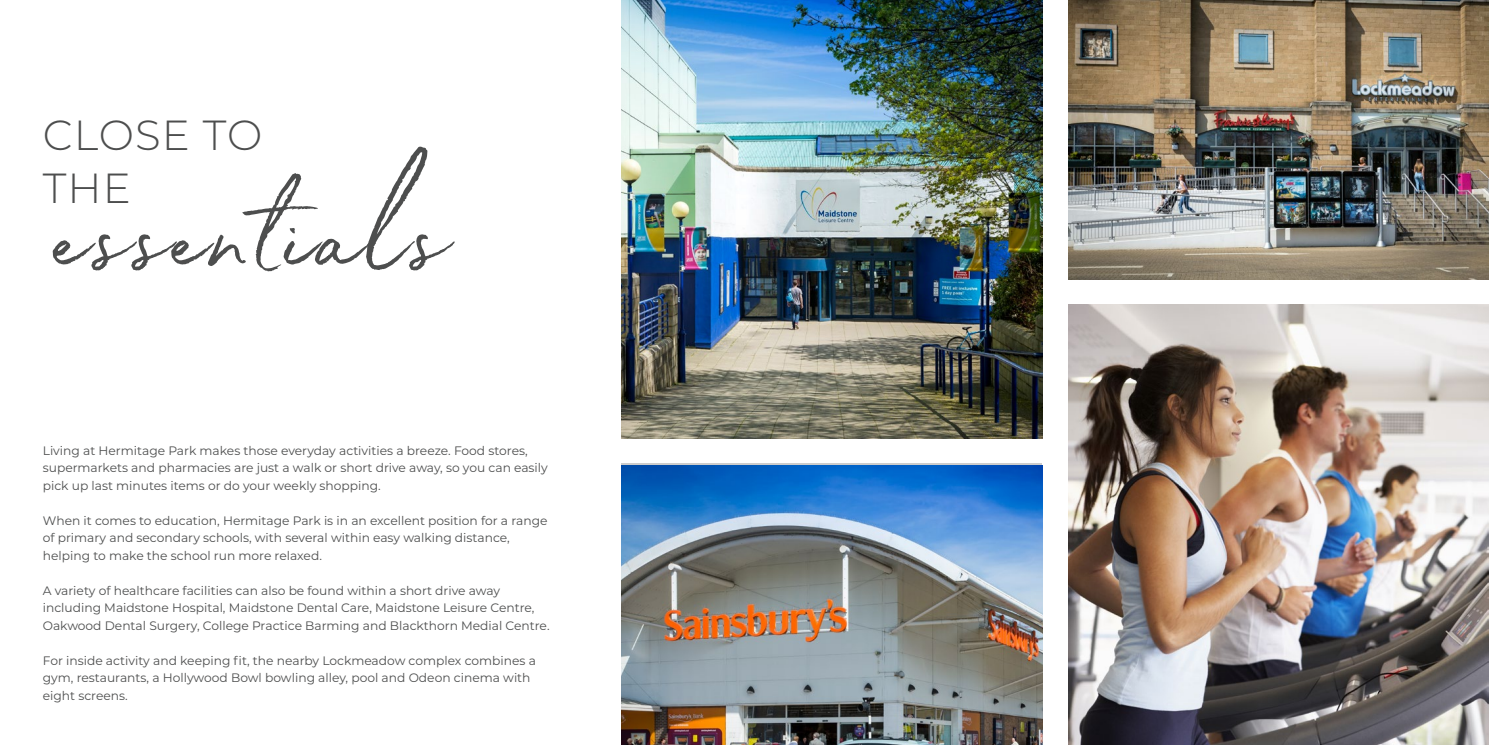
<style>
.page{position:relative;width:1489px;height:745px;background:#fff}
.page>*{position:absolute;margin:0;border:0;box-sizing:border-box;transform-origin:0 0}
.t1{font:140px "White Oleander";letter-spacing:.025em;color:#4d4e4e}
.t2{font:300 42px/52.5px "Montserrat";letter-spacing:.025em;color:#4d4e4e}
.t3{font:12.25px/17.5px "Montserrat";color:#4d4e4e}
</style>
<div class="page">
<img style="left:1068px;top:0;width:420px;height:279px">
<img style="left:621px;top:464px;width:421px;height:280px">
<img style="left:1068px;top:304px;width:420px;height:440px">
<img style="left:621px;top:0;width:421px;height:438px">
<h2 class="t2" style="left:43px;top:107px;width:221px">CLOSE TO<br>THE</h2>
<h1 class="t1" style="left:50px;top:134px;width:394px">essentials</h1>
<p class="t3" style="left:43px;top:440px;width:506px">Living at Hermitage Park makes those everyday activities a breeze. Food stores, supermarkets and pharmacies are just a walk or short drive away, so you can easily pick up last minutes items or do your weekly shopping.</p>
<p class="t3" style="left:43px;top:510px;width:506px">When it comes to education, Hermitage Park is in an excellent position for a range of primary and secondary schools, with several within easy walking distance, helping to make the school run more relaxed.</p>
<p class="t3" style="left:43px;top:580px;width:508px">A variety of healthcare facilities can also be found within a short drive away including Maidstone Hospital, Maidstone Dental Care, Maidstone Leisure Centre,<br>Oakwood Dental Surgery, College Practice Barming and Blackthorn Medial Centre.</p>
<p class="t3" style="left:43px;top:650px;width:494px">For inside activity and keeping fit, the nearby Lockmeadow complex combines a gym, restaurants, a Hollywood Bowl bowling alley, pool and Odeon cinema with eight screens.</p>
</div>
